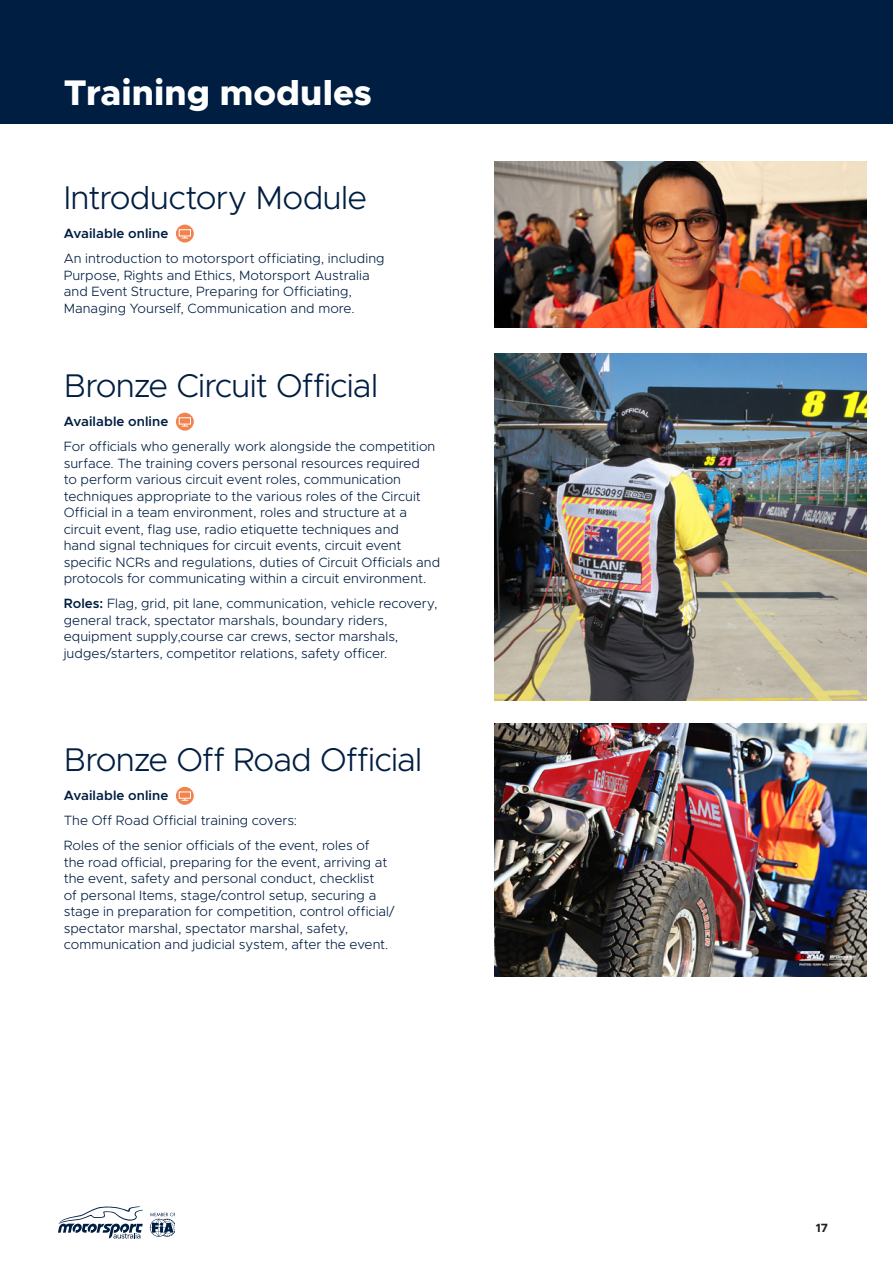
<style>
.page{position:relative;width:893px;height:1263px;background:#fff}
.page>*{position:absolute;margin:0;border:0;box-sizing:border-box;transform-origin:0 0}
.Heading_2{font:800 35.85px "Metropolis";color:#fff}
.Heading_2-2{font:300 33px "Metropolis";letter-spacing:-.025em;color:#001e41}
.t1{font:300 13.5px/16.5px "Metropolis";letter-spacing:.005em;color:#001e41}
.t2{font:600 13.5px "Metropolis";letter-spacing:.005em;color:#001e41}
.t3{font:700 12px "Metropolis";color:#231f20}
.s1{font-weight:600}
</style>
<div class="page">
<div style="left:0;top:0;width:893px;height:123px;background:#001e41"></div>
<img style="left:495px;top:353px;width:372px;height:347px">
<img style="left:495px;top:161px;width:372px;height:166px">
<img style="left:495px;top:723px;width:372px;height:253px">
<svg style="left:176px;top:225px;width:18px;height:18px"></svg>
<div style="left:179px;top:229px;width:12px;height:7px;border:1px solid #fff"></div>
<svg style="left:182px;top:236px;width:6px;height:3px"></svg>
<svg style="left:176px;top:413px;width:18px;height:18px"></svg>
<div style="left:179px;top:417px;width:12px;height:7px;border:1px solid #fff"></div>
<svg style="left:182px;top:424px;width:6px;height:3px"></svg>
<svg style="left:176px;top:787px;width:18px;height:18px"></svg>
<div style="left:179px;top:791px;width:12px;height:8px;border:1px solid #fff"></div>
<svg style="left:182px;top:798px;width:6px;height:3px"></svg>
<svg style="left:58px;top:1206px;width:85px;height:32px"></svg>
<svg style="left:150px;top:1212px;width:25px;height:25px"></svg>
<p class="Heading_2" style="left:64px;top:70px;width:310px">Training modules</p>
<p class="Heading_2-2" style="left:64px;top:177px;width:305px">Introductory Module</p>
<p class="t2" style="left:64px;top:225px;width:106px">Available online</p>
<p class="t1" style="left:64px;top:250px;width:322px">An introduction to motorsport officiating, including Purpose, Rights and Ethics, Motorsport Australia and Event Structure, Preparing for Officiating, Managing Yourself, Communication and more.</p>
<p class="Heading_2-2" style="left:64px;top:365px;width:316px">Bronze Circuit Official</p>
<p class="t2" style="left:64px;top:413px;width:106px">Available online</p>
<p class="t1" style="left:64px;top:438px;width:378px">For officials who generally work alongside the competition surface. The training covers personal resources required<br>to perform various circuit event roles, communication techniques appropriate to the various roles of the Circuit Official in a team environment, roles and structure at a circuit event, flag use, radio etiquette techniques and<br>hand signal techniques for circuit events, circuit event specific NCRs and regulations, duties of Circuit Officials and protocols for communicating within a circuit environment.</p>
<p class="t1" style="left:64px;top:595px;width:375px"><span class="s1">Roles:</span> Flag, grid, pit lane, communication, vehicle recovery, general track, spectator marshals, boundary riders, equipment supply,course car crews, sector marshals, judges/starters, competitor relations, safety officer.</p>
<p class="Heading_2-2" style="left:64px;top:739px;width:360px">Bronze Off Road Official</p>
<p class="t2" style="left:64px;top:787px;width:106px">Available online</p>
<p class="t1" style="left:64px;top:812px;width:235px">The Off Road Official training covers:</p>
<p class="t1" style="left:64px;top:837px;width:332px">Roles of the senior officials of the event, roles of<br>the road official, preparing for the event, arriving at the event, safety and personal conduct, checklist<br>of personal Items, stage/control setup, securing a stage in preparation for competition, control official/ spectator marshal, spectator marshal, safety, communication and judicial system, after the event.</p>
<p class="t3" style="left:816px;top:1220px;width:14px">17</p>
</div>
